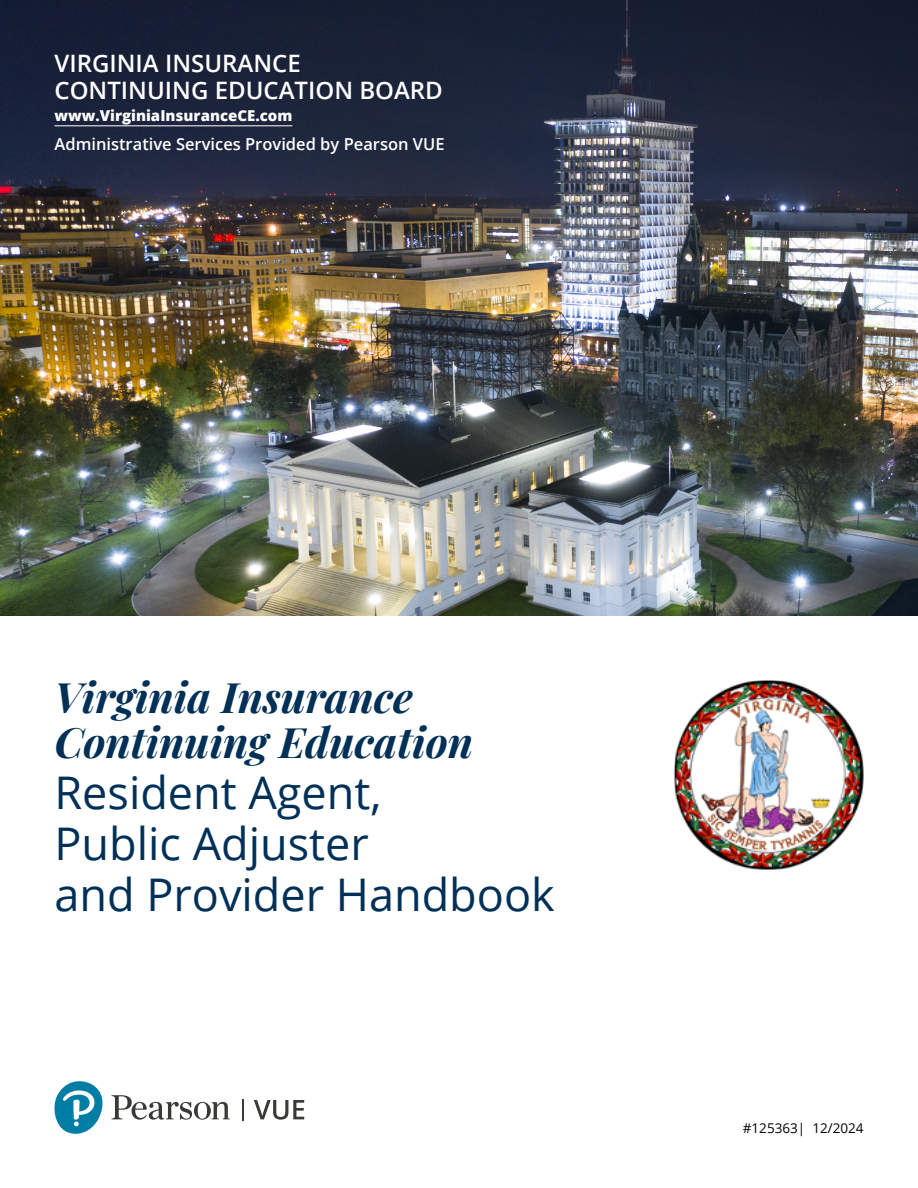
<style>
.page{position:relative;width:918px;height:1188px;background:#fff}
.page>*{position:absolute;margin:0;border:0;box-sizing:border-box;transform-origin:0 0}
.MAIN_HEAD{font:45px/51px "Open Sans";color:#003057}
.MAIN_HEAD-2{font:italic 700 42px/45px "Playfair Display";color:#003057}
.A_Head{font:600 24px/27px "Open Sans";color:#fff}
.Text{font:600 16.5px "Open Sans";color:#fff}
.Notes{font:800 15px "Open Sans";color:#fff}
.t1{font:13.5px "Open Sans";color:#000}
</style>
<div class="page">
<img style="left:0;top:0;width:918px;height:616px">
<svg style="left:55px;top:1081px;width:175px;height:53px"></svg>
<svg style="left:242px;top:1099px;width:1px;height:22px"></svg>
<svg style="left:254px;top:1100px;width:50px;height:20px"></svg>
<hr style="left:55px;top:125px;width:237px;height:1px;background:#fff">
<img style="left:675px;top:681px;width:189px;height:189px">
<p class="A_Head" style="left:55px;top:49px;width:390px">VIRGINIA INSURANCE<br>CONTINUING EDUCATION BOARD</p>
<p class="Notes" style="left:55px;top:104px;width:239px">www.VirginiaInsuranceCE.com</p>
<p class="Text" style="left:55px;top:133px;width:392px">Administrative Services Provided by Pearson VUE</p>
<p class="MAIN_HEAD-2" style="left:55px;top:671px;width:420px">Virginia Insurance<br>Continuing Education</p>
<p class="MAIN_HEAD" style="left:55px;top:766px;width:502px">Resident Agent,<br>Public Adjuster<br>and Provider Handbook</p>
<p class="t1" style="left:743px;top:1119px;width:122px">#125363| 12/2024</p>
</div>
